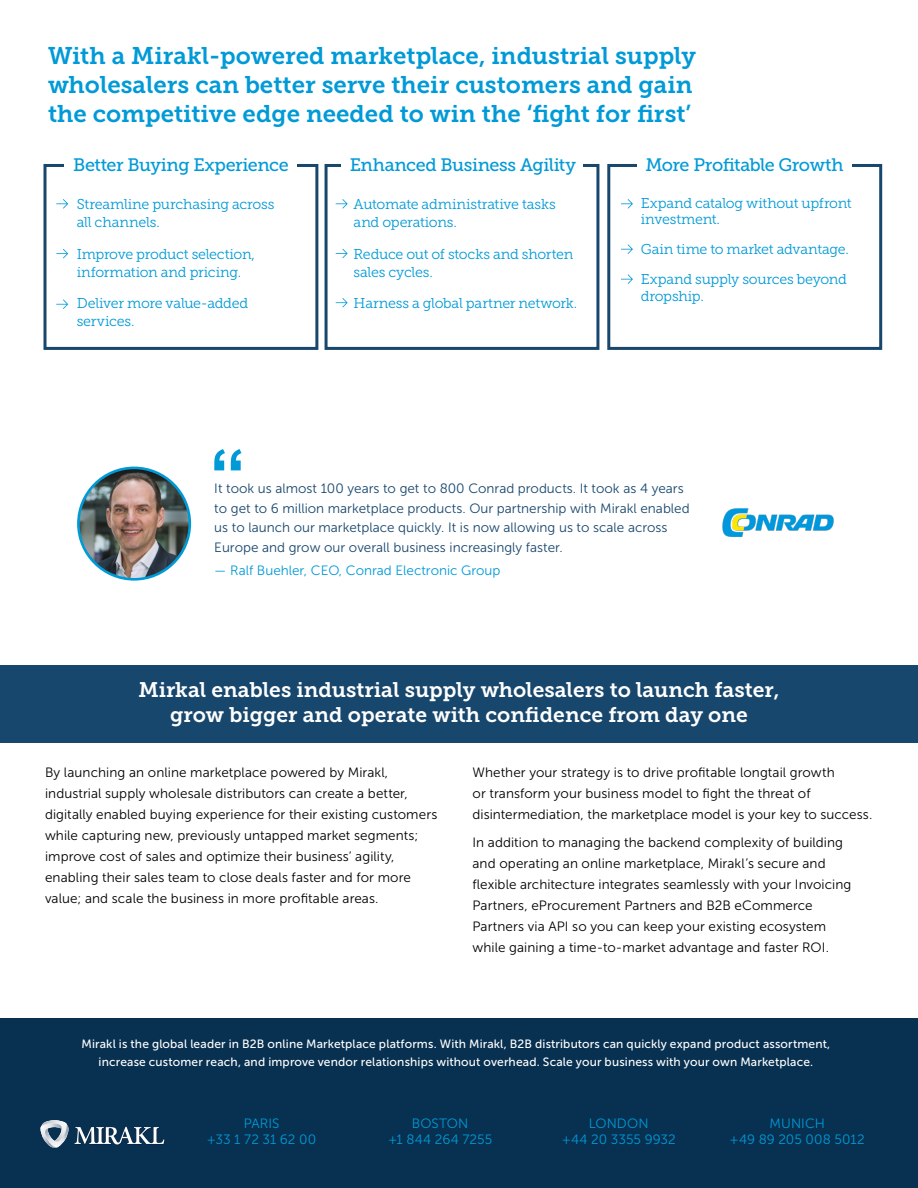
<style>
.page{position:relative;width:918px;height:1188px;background:#fff}
.page>*{position:absolute;margin:0;border:0;box-sizing:border-box;transform-origin:0 0}
.Main_Headline{font:24px/28.8px "Museo Slab 700";color:#009ad7}
.Large_Blue_Headline{font:21px/25.2px "Museo Slab 700";color:#fff;text-align:center}
.Pillar_Bullets{font:18px "Museo Slab 500";letter-spacing:-.025em;color:#009ad7}
.Pillar_Bullets-2{font:14.25px/18px "Museo Slab 300";letter-spacing:-.02em;color:#009ad7}
.t1{font:13.5px/21px "Museo Sans 300";letter-spacing:.005em;color:#000}
.Intro{font:13.5px/19.5px "Museo Sans 300";color:#18476d}
.Intro-2{font:13.5px/16.2px "Museo Sans 300";color:#009ad7;text-align:center}
.t2{font:12px/18px "Museo Sans 500";letter-spacing:.015em;color:#fff;text-align:center}
</style>
<div class="page">
<div style="left:0;top:1018px;width:918px;height:170px;background:#083050"></div>
<svg style="left:75px;top:1127px;width:90px;height:18px"></svg>
<svg style="left:41px;top:1120px;width:28px;height:28px"></svg>
<div style="left:0;top:665px;width:918px;height:77px;background:#18476d"></div>
<div style="left:44px;top:164px;width:274px;height:186px;border:3px solid #18476d"></div>
<div style="left:325px;top:164px;width:274px;height:186px;border:3px solid #18476d"></div>
<div style="left:65px;top:150px;width:232px;height:41px;background:#fff"></div>
<div style="left:341px;top:150px;width:242px;height:41px;background:#fff"></div>
<div style="left:607px;top:164px;width:275px;height:186px;border:3px solid #18476d"></div>
<div style="left:637px;top:150px;width:215px;height:49px;background:#fff"></div>
<svg style="left:56px;top:199px;width:12px;height:10px"></svg>
<svg style="left:621px;top:199px;width:12px;height:10px"></svg>
<svg style="left:336px;top:199px;width:12px;height:10px"></svg>
<svg style="left:56px;top:249px;width:12px;height:9px"></svg>
<svg style="left:621px;top:274px;width:12px;height:10px"></svg>
<svg style="left:336px;top:249px;width:12px;height:9px"></svg>
<svg style="left:336px;top:298px;width:12px;height:9px"></svg>
<svg style="left:621px;top:244px;width:12px;height:10px"></svg>
<img style="left:78px;top:468px;width:112px;height:111px;border-radius:54px">
<div style="left:77px;top:467px;width:114px;height:114px;border:3px solid #009ad7;border-radius:50%"></div>
<svg style="left:214px;top:449px;width:27px;height:21px"></svg>
<img style="left:722px;top:508px;width:112px;height:28px">
<svg style="left:56px;top:300px;width:12px;height:9px"></svg>
<p class="Main_Headline" style="left:48px;top:41px;width:649px">With a Mirakl-powered marketplace, industrial supply wholesalers can better serve their customers and gain the competitive edge needed to win the ‘fight for first’</p>
<p class="Pillar_Bullets" style="left:73px;top:155px;width:217px">Better Buying Experience</p>
<p class="Pillar_Bullets-2" style="left:77px;top:195px;width:199px">Streamline purchasing across all channels.</p>
<p class="Pillar_Bullets-2" style="left:77px;top:245px;width:180px">Improve product selection, information and pricing.</p>
<p class="Pillar_Bullets-2" style="left:77px;top:294px;width:173px">Deliver more value-added services.</p>
<p class="Pillar_Bullets" style="left:645px;top:155px;width:200px">More Profitable Growth</p>
<p class="Pillar_Bullets-2" style="left:641px;top:195px;width:212px;line-height:16.5px">Expand catalog without upfront investment.</p>
<p class="Pillar_Bullets-2" style="left:641px;top:240px;width:210px">Gain time to market advantage.</p>
<p class="Pillar_Bullets-2" style="left:641px;top:271px;width:208px;line-height:16.5px">Expand supply sources beyond dropship.</p>
<p class="Pillar_Bullets" style="left:350px;top:155px;width:228px">Enhanced Business Agility</p>
<p class="Pillar_Bullets-2" style="left:354px;top:195px;width:204px">Automate administrative tasks and operations.</p>
<p class="Pillar_Bullets-2" style="left:354px;top:245px;width:221px">Reduce out of stocks and shorten sales cycles.</p>
<p class="Pillar_Bullets-2" style="left:354px;top:294px;width:225px">Harness a global partner network.</p>
<p class="Intro" style="left:214px;top:479px;width:477px">It took us almost 100 years to get to 800 Conrad products. It took as 4 years to get to 6 million marketplace products. Our partnership with Mirakl enabled us to launch our marketplace quickly. It is now allowing us to scale across Europe and grow our overall business increasingly faster.</p>
<p class="Intro-2" style="left:214px;top:562px;width:288px">— Ralf Buehler, CEO, Conrad Electronic Group</p>
<p class="Large_Blue_Headline" style="left:138px;top:677px;width:643px">Mirkal enables industrial supply wholesalers to launch faster, grow bigger and operate with confidence from day one</p>
<p class="t1" style="left:45px;top:762px;width:394px">By launching an online marketplace powered by Mirakl, industrial supply wholesale distributors can create a better, digitally enabled buying experience for their existing customers while capturing new, previously untapped market segments; improve cost of sales and optimize their business’ agility, enabling their sales team to close deals faster and for more value; and scale the business in more profitable areas.</p>
<p class="t1" style="left:472px;top:762px;width:401px">Whether your strategy is to drive profitable longtail growth<br>or transform your business model to fight the threat of disintermediation, the marketplace model is your key to success.</p>
<p class="t1" style="left:472px;top:832px;width:380px">In addition to managing the backend complexity of building and operating an online marketplace, Mirakl’s secure and flexible architecture integrates seamlessly with your Invoicing Partners, eProcurement Partners and B2B eCommerce Partners via API so you can keep your existing ecosystem while gaining a time-to-market advantage and faster ROI.</p>
<p class="t2" style="left:82px;top:1035px;width:750px">Mirakl is the global leader in B2B online Marketplace platforms. With Mirakl, B2B distributors can quickly expand product assortment, increase customer reach, and improve vendor relationships without overhead. Scale your business with your own Marketplace.</p>
<p class="Intro-2" style="left:207px;top:1115px;width:111px">PARIS<br>+33 1 72 31 62 00</p>
<p class="Intro-2" style="left:388px;top:1115px;width:106px">BOSTON<br>+1 844 264 7255</p>
<p class="Intro-2" style="left:562px;top:1115px;width:115px">LONDON<br>+44 20 3355 9932</p>
<p class="Intro-2" style="left:730px;top:1115px;width:137px">MUNICH<br>+49 89 205 008 5012</p>
</div>
